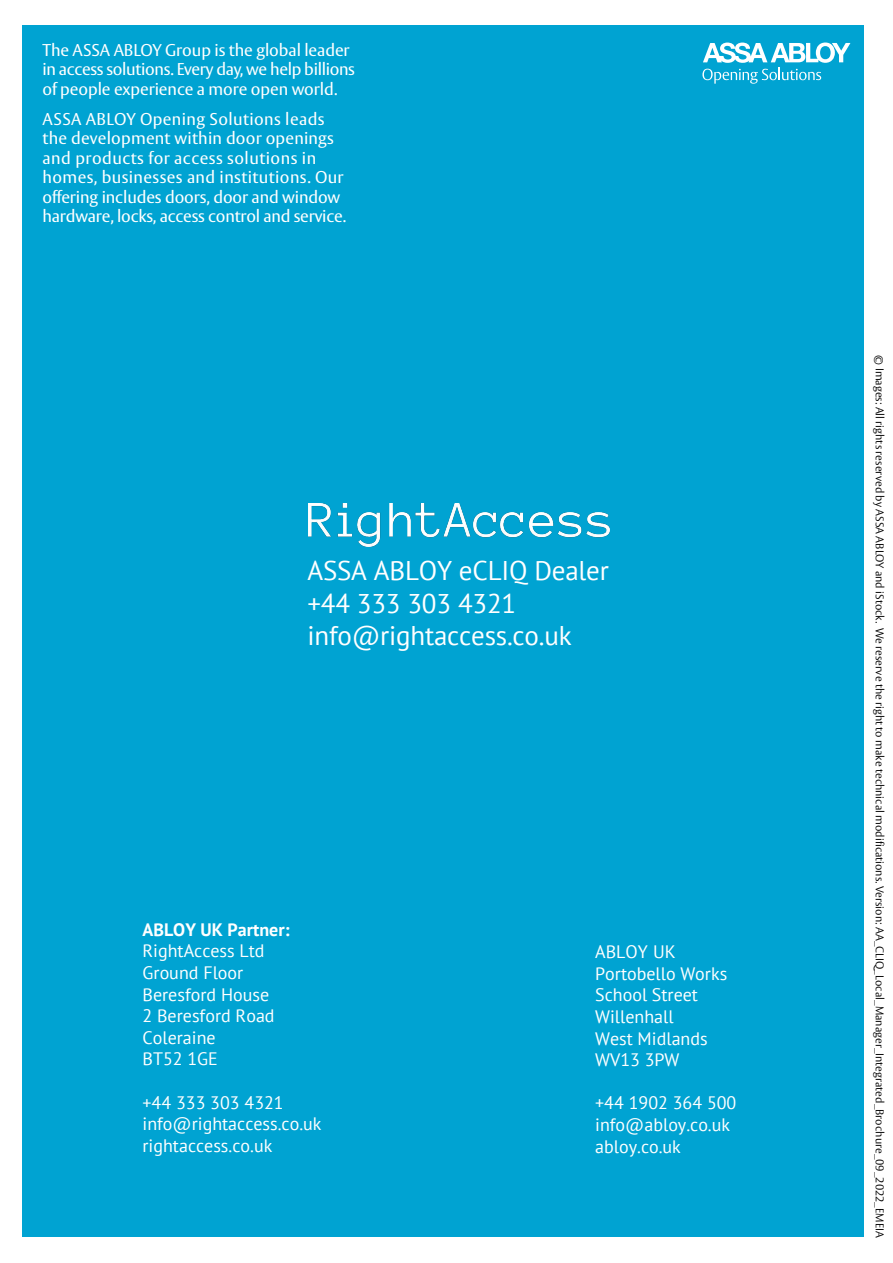
<style>
.page{position:relative;width:893px;height:1263px;background:#fff}
.page>*{position:absolute;margin:0;border:0;box-sizing:border-box;transform-origin:0 0}
.t1{font:27px/32.4px "PT Sans";letter-spacing:-.01em;color:#fff}
.t2{font:18px/21.6px "PT Sans";color:#fff}
.t3{font:700 18px "PT Sans";color:#fff}
.t4{font:16.95px/19.6px "ASSA Vesta";letter-spacing:-.005em;color:#fff}
.t5{font:300 11.25px "ASSA Vesta";color:#000}
</style>
<div class="page">
<div style="left:23px;top:26px;width:841px;height:1211px;background:#00a3d2"></div>
<svg style="left:702px;top:43px;width:148px;height:41px"></svg>
<img style="left:309px;top:503px;width:301px;height:43px">
<p class="t4" style="left:43px;top:41px;width:314px">The ASSA ABLOY Group is the global leader in access solutions. Every day, we help billions of people experience a more open world.</p>
<p class="t4" style="left:43px;top:109px;width:305px">ASSA ABLOY Opening Solutions leads the development within door openings and products for access solutions in homes, businesses and institutions. Our offering includes doors, door and window hardware, locks, access control and service.</p>
<h1 class="t1" style="left:307px;top:554px;width:303px">ASSA ABLOY eCLIQ Dealer +44 333 303 4321 info@rightaccess.co.uk</h1>
<p class="t3" style="left:143px;top:917px;width:148px">ABLOY UK Partner:</p>
<p class="t2" style="left:143px;top:940px;width:134px">RightAccess Ltd<br>Ground Floor<br>Beresford House<br>2 Beresford Road<br>Coleraine<br>BT52 1GE</p>
<p class="t2" style="left:143px;top:1091px;width:181px">+44 333 303 4321 info@rightaccess.co.uk rightaccess.co.uk</p>
<p class="t2" style="left:595px;top:941px;width:134px">ABLOY UK<br>Portobello Works<br>School Street<br>Willenhall<br>West Midlands<br>WV13 3PW</p>
<p class="t2" style="left:595px;top:1092px;width:143px">+44 1902 364 500 info@abloy.co.uk abloy.co.uk</p>
<p class="t5" style="left:887px;top:355px;width:884px;rotate:90deg">© Images: All rights reserved by ASSA ABLOY and iStock. We reserve the right to make technical modifications. Version: AA_CLIQ_Local_Manager_Integrated_Brochure_09_2022_EMEIA</p>
</div>
